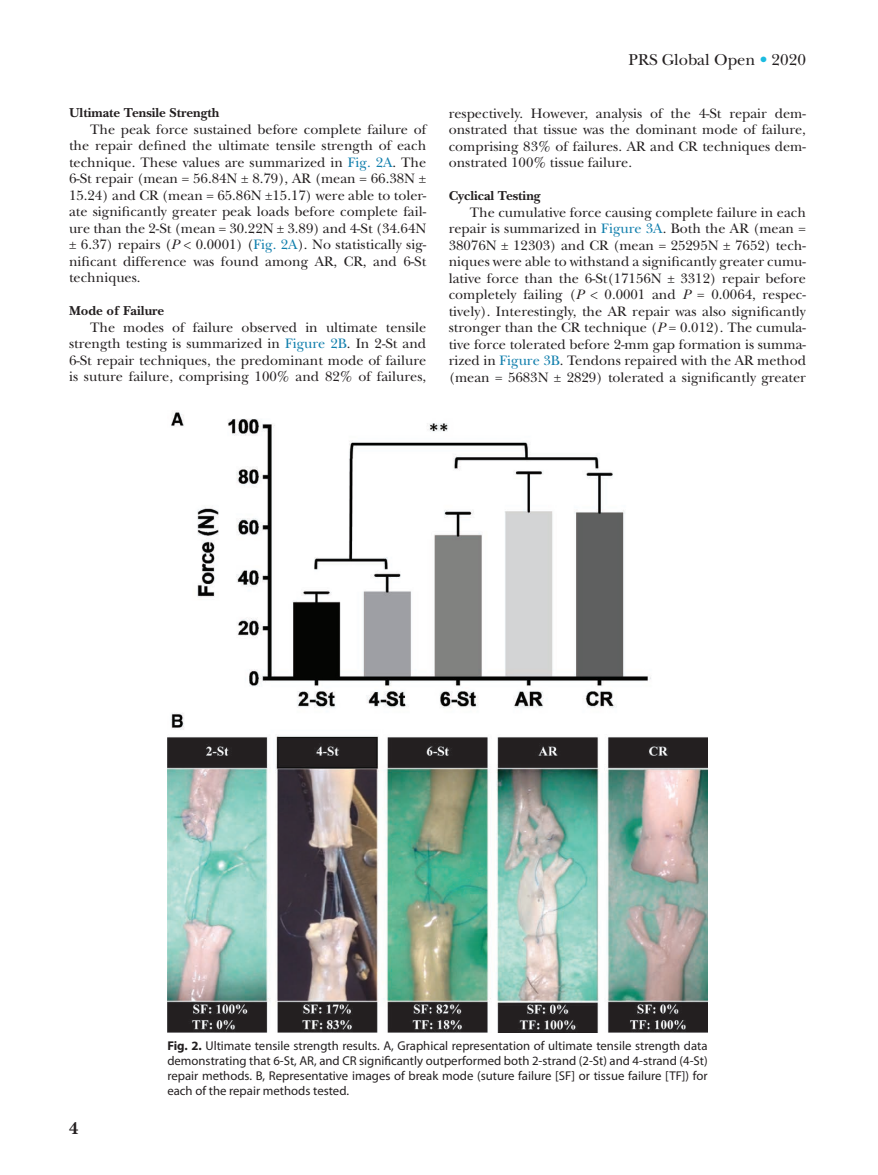
<style>
.page{position:relative;width:878px;height:1175px;background:#fff}
.page>*{position:absolute;margin:0;border:0;box-sizing:border-box;transform-origin:0 0}
.t1{font:700 18px "New Baskerville Std";color:#231f20}
.t2{font:16.5px "New Baskerville Std";color:#231f20}
.t3{font:14.25px/16.5px "New Baskerville Std";color:#231f20;text-align:justify}
.t4{font:700 13.5px "New Baskerville Std";color:#231f20}
.t5{font:12.75px/15px "Myriad Pro";color:#231f20;text-align:justify}
.s1{color:#0f7eac}
.s2{font-style:italic}
.s3{color:#1cbbe0}
.s4{font-weight:700}
</style>
<div class="page">
<img style="left:167px;top:411px;width:540px;height:622px">
<p class="t4" style="left:69px;top:105px;width:152px">Ultimate Tensile Strength</p>
<p class="t3" style="left:69px;top:121px;width:359px;text-indent:21px">The peak force sustained before complete failure of the repair defined the ultimate tensile strength of each technique. These values are summarized in <span class="s1">Fig. 2A</span>. The 6-St repair (mean = 56.84N ± 8.79), AR (mean = 66.38N ± 15.24) and CR (mean = 65.86N ±15.17) were able to toler&shy;ate significantly greater peak loads before complete fail&shy;ure than the 2-St (mean = 30.22N ± 3.89) and 4-St (34.64N ± 6.37) repairs (<span class="s2">P</span> &lt; 0.0001) (<span class="s1">Fig. 2A</span>). No statistically sig&shy;nificant difference was found among AR, CR, and 6-St techniques.</p>
<p class="t4" style="left:69px;top:303px;width:97px">Mode of Failure</p>
<p class="t3" style="left:69px;top:319px;width:359px;text-indent:21px">The modes of failure observed in ultimate tensile strength testing is summarized in <span class="s1">Figure 2B</span>. In 2-St and 6-St repair techniques, the predominant mode of failure is suture failure, comprising 100% and 82% of failures,</p>
<p class="t2" style="left:628px;top:50px;width:179px">PRS Global Open <span class="s3">•</span> 2020</p>
<p class="t3" style="left:449px;top:105px;width:359px">respectively. However, analysis of the 4-St repair dem&shy;onstrated that tissue was the dominant mode of failure, comprising 83% of failures. AR and CR techniques dem&shy;onstrated 100% tissue failure.</p>
<p class="t4" style="left:448px;top:188px;width:93px">Cyclical Testing</p>
<p class="t3" style="left:448px;top:204px;width:359px;text-indent:21px">The cumulative force causing complete failure in each repair is summarized in <span class="s1">Figure 3A</span>. Both the AR (mean = 38076N ± 12303) and CR (mean = 25295N ± 7652) tech&shy;niques were able to withstand a significantly greater cumu&shy;lative force than the 6-St(17156N ± 3312) repair before completely failing (<span class="s2">P</span> &lt; 0.0001 and <span class="s2">P</span> = 0.0064, respec&shy;tively). Interestingly, the AR repair was also significantly stronger than the CR technique (<span class="s2">P</span> = 0.012). The cumula&shy;tive force tolerated before 2-mm gap formation is summa&shy;rized in <span class="s1">Figure 3B</span>. Tendons repaired with the AR method (mean = 5683N ± 2829) tolerated a significantly greater</p>
<p class="t1" style="left:69px;top:1118px;width:11px">4</p>
<p class="t5" style="left:167px;top:1038px;width:542px"><span class="s4">Fig. 2.</span> Ultimate tensile strength results. A, Graphical representation of ultimate tensile strength data demonstrating that 6-St, AR, and CR significantly outperformed both 2-strand (2-St) and 4-strand (4-St) repair methods. B, Representative images of break mode (suture failure [SF] or tissue failure [TF]) for each of the repair methods tested.</p>
</div>
